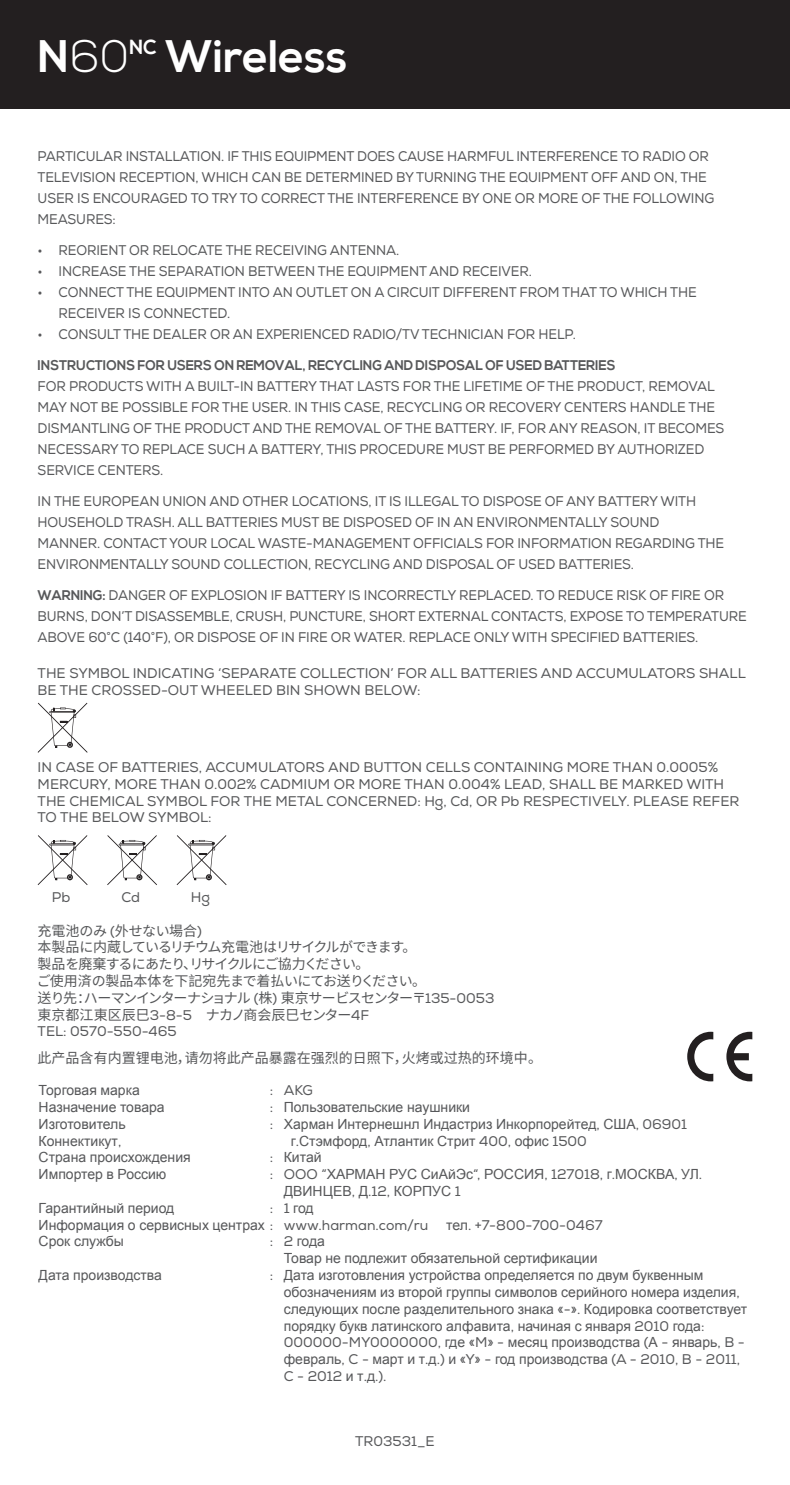
<style>
.page{position:relative;width:790px;height:1485px;background:#fff}
.page>*{position:absolute;margin:0;border:0;box-sizing:border-box;transform-origin:0 0}
.t1{font:700 45.5px "Nexa";color:#fff}
.t2{font:300 45.5px "Nexa";color:#fff}
.t3{font:700 20.3px "Nexa";color:#fff}
.t4{font:14px/21px "Nexa";letter-spacing:-.01em;color:#57585a;scale:.95 1}
.t5{font:14px/16.8px "Arial";color:#57585a}
.t6{font:14px/16.8px "Nexa";letter-spacing:-.01em;color:#57585a}
.t7{font:700 14px "Nexa";letter-spacing:-.01em;color:#57585a;scale:.95 1}
.t8{font:14px "Noto Sans CJ Ksc";color:#57585a}
.t9{font:14px "Noto Sans CJ Ksc";letter-spacing:-.025em;color:#57585a}
.t10{font:14px "Noto Sans CJ Ksc";letter-spacing:-.085em;color:#57585a}
.t11{font:14px "Noto Sans CJ Ksc";letter-spacing:-.07em;color:#57585a}
.t12{font:14px "Noto Sans CJ Ksc";letter-spacing:-.065em;color:#57585a}
.s1{font-weight:700}
.s2{font-family:"Nexa"}
.s3{font-family:"Arial"}
</style>
<div class="page">
<div style="left:0;top:0;width:790px;height:109px;background:#231f20"></div>
<svg style="left:38px;top:702px;width:50px;height:50px"></svg>
<svg style="left:38px;top:835px;width:50px;height:50px"></svg>
<svg style="left:107px;top:835px;width:50px;height:50px"></svg>
<svg style="left:177px;top:835px;width:49px;height:50px"></svg>
<svg style="left:687px;top:1031px;width:65px;height:50px"></svg>
<p class="t2" style="left:38px;top:29px;width:93px"><span class="s1">N</span>60</p>
<p class="t3" style="left:129px;top:35px;width:29px">NC</p>
<p class="t1" style="left:165px;top:30px;width:184px">Wireless</p>
<p class="t4" style="left:38px;top:145px;width:713px">PARTICULAR INSTALLATION. IF THIS EQUIPMENT DOES CAUSE HARMFUL INTERFERENCE TO RADIO OR TELEVISION RECEPTION, WHICH CAN BE DETERMINED BY TURNING THE EQUIPMENT OFF AND ON, THE USER IS ENCOURAGED TO TRY TO CORRECT THE INTERFERENCE BY ONE OR MORE OF THE FOLLOWING MEASURES:</p>
<p class="t4" style="left:38px;top:239px;width:382px">• REORIENT OR RELOCATE THE RECEIVING ANTENNA.</p>
<p class="t4" style="left:38px;top:260px;width:522px">• INCREASE THE SEPARATION BETWEEN THE EQUIPMENT AND RECEIVER.</p>
<p class="t4" style="left:59px;top:281px;width:673px;text-indent:-21px">• CONNECT THE EQUIPMENT INTO AN OUTLET ON A CIRCUIT DIFFERENT FROM THAT TO WHICH THE<br>RECEIVER IS CONNECTED.</p>
<p class="t4" style="left:38px;top:323px;width:568px">• CONSULT THE DEALER OR AN EXPERIENCED RADIO/TV TECHNICIAN FOR HELP.</p>
<p class="t7" style="left:38px;top:356px;width:610px">INSTRUCTIONS FOR USERS ON REMOVAL, RECYCLING AND DISPOSAL OF USED BATTERIES</p>
<p class="t4" style="left:38px;top:375px;width:724px">FOR PRODUCTS WITH A BUILT-IN BATTERY THAT LASTS FOR THE LIFETIME OF THE PRODUCT, REMOVAL MAY NOT BE POSSIBLE FOR THE USER. IN THIS CASE, RECYCLING OR RECOVERY CENTERS HANDLE THE DISMANTLING OF THE PRODUCT AND THE REMOVAL OF THE BATTERY. IF, FOR ANY REASON, IT BECOMES NECESSARY TO REPLACE SUCH A BATTERY, THIS PROCEDURE MUST BE PERFORMED BY AUTHORIZED SERVICE CENTERS.</p>
<p class="t4" style="left:38px;top:490px;width:724px">IN THE EUROPEAN UNION AND OTHER LOCATIONS, IT IS ILLEGAL TO DISPOSE OF ANY BATTERY WITH HOUSEHOLD TRASH. ALL BATTERIES MUST BE DISPOSED OF IN AN ENVIRONMENTALLY SOUND MANNER. CONTACT YOUR LOCAL WASTE-MANAGEMENT OFFICIALS FOR INFORMATION REGARDING THE ENVIRONMENTALLY SOUND COLLECTION, RECYCLING AND DISPOSAL OF USED BATTERIES.</p>
<p class="t4" style="left:38px;top:584px;width:748px"><span class="s1">WARNING:</span> DANGER OF EXPLOSION IF BATTERY IS INCORRECTLY REPLACED. TO REDUCE RISK OF FIRE OR<br>BURNS, DON’T DISASSEMBLE, CRUSH, PUNCTURE, SHORT EXTERNAL CONTACTS, EXPOSE TO TEMPERATURE<br>ABOVE 60°C (140°F), OR DISPOSE OF IN FIRE OR WATER. REPLACE ONLY WITH SPECIFIED BATTERIES.</p>
<p class="t6" style="left:38px;top:665px;width:709px">THE SYMBOL INDICATING ‘SEPARATE COLLECTION’ FOR ALL BATTERIES AND ACCUMULATORS SHALL<br>BE THE CROSSED-OUT WHEELED BIN SHOWN BELOW:</p>
<p class="t6" style="left:38px;top:759px;width:703px">IN CASE OF BATTERIES, ACCUMULATORS AND BUTTON CELLS CONTAINING MORE THAN 0.0005% MERCURY, MORE THAN 0.002% CADMIUM OR MORE THAN 0.004% LEAD, SHALL BE MARKED WITH THE CHEMICAL SYMBOL FOR THE METAL CONCERNED: Hg, Cd, OR Pb RESPECTIVELY. PLEASE REFER TO THE BELOW SYMBOL:</p>
<p class="t6" style="left:52px;top:888px;width:20px">Pb</p>
<p class="t6" style="left:121px;top:888px;width:20px">Cd</p>
<p class="t6" style="left:191px;top:888px;width:21px">Hg</p>
<p class="t9" style="left:38px;top:922px;width:166px">充電池のみ <span class="s2">(</span>外せない場合<span class="s2">)</span></p>
<p class="t11" style="left:38px;top:939px;width:380px">本製品に内蔵しているリチウム充電池はリサイクルができます。</p>
<p class="t12" style="left:38px;top:956px;width:333px">製品を廃棄するにあたり、リサイクルにご協力ください。</p>
<p class="t9" style="left:37px;top:972px;width:391px">ご使用済の製品本体を下記宛先まで着払いにてお送りください。</p>
<p class="t10" style="left:38px;top:989px;width:458px">送り先：ハーマンインターナショナル <span class="s2">(</span>株<span class="s2">)</span> 東京サービスセンター〒<span class="s2">135-0053</span></p>
<p class="t8" style="left:38px;top:1006px;width:333px">東京都江東区辰巳<span class="s2">3-8-5</span>　ナカノ商会辰巳センター<span class="s2">4F</span></p>
<p class="t6" style="left:38px;top:1023px;width:141px">TEL: 0570-550-465</p>
<p class="t8" style="left:38px;top:1049px;width:506px">此产品含有内置锂电池，请勿将此产品暴露在强烈的日照下，火烤或过热的环境中。</p>
<p class="t5" style="left:39px;top:1081px;width:103px">Торговая марка</p>
<p class="t6" style="left:270px;top:1082px;width:45px">: AKG</p>
<p class="t5" style="left:39px;top:1098px;width:128px">Назначение товара</p>
<p class="t5" style="left:270px;top:1098px;width:202px"><span class="s2">:</span> Пользовательские наушники</p>
<p class="t5" style="left:39px;top:1115px;width:89px">Изготовитель</p>
<p class="t5" style="left:270px;top:1115px;width:419px"><span class="s2">:</span> Харман Интернешнл Индастриз Инкорпорейтед<span class="s2">,</span> США<span class="s2">, 06901</span></p>
<p class="t5" style="left:39px;top:1132px;width:84px">Коннектикут<span class="s2">,</span></p>
<p class="t5" style="left:291px;top:1132px;width:298px">г<span class="s2">.</span>Стэмфорд<span class="s2">,</span> Атлантик Стрит <span class="s2">400,</span> офис <span class="s2">1500</span></p>
<p class="t5" style="left:39px;top:1149px;width:154px">Страна происхождения</p>
<p class="t5" style="left:270px;top:1149px;width:53px"><span class="s2">:</span> Китай</p>
<p class="t5" style="left:39px;top:1165px;width:129px">Импортер в Россию</p>
<p class="t5" style="left:284px;top:1165px;width:420px;text-indent:-14px"><span class="s2">: OOO “</span>ХАРМАН РУС СиАйЭс<span class="s2">“,</span> РОССИЯ<span class="s2">, 127018,</span> г<span class="s2">.</span>МОСКВА<span class="s2">,</span> УЛ<span class="s2">.<br></span>ДВИНЦЕВ<span class="s2">,</span> Д<span class="s2">.12,</span> КОРПУС <span class="s2">1</span></p>
<p class="t5" style="left:39px;top:1199px;width:137px">Гарантийный период</p>
<p class="t5" style="left:270px;top:1199px;width:45px"><span class="s2">: 1</span> год</p>
<p class="t5" style="left:39px;top:1216px;width:391px">Информация о сервисных центрах <span class="s2">: www.harman.com/ru</span></p>
<p class="t6" style="left:446px;top:1216px;width:158px"><span class="s3">тел</span>. +7-800-700-0467</p>
<p class="t5" style="left:39px;top:1233px;width:87px">Срок службы</p>
<p class="t5" style="left:270px;top:1233px;width:57px"><span class="s2">: 2</span> года</p>
<p class="t5" style="left:284px;top:1249px;width:315px">Товар не подлежит обязательной сертификации</p>
<p class="t5" style="left:39px;top:1266px;width:125px">Дата производства</p>
<p class="t5" style="left:284px;top:1266px;width:465px;text-indent:-14px"><span class="s2">:</span> Дата изготовления устройства определяется по двум буквенным обозначениям из второй группы символов серийного номера изделия<span class="s2">, </span>следующих после разделительного знака <span class="s2">«-».</span> Кодировка соответствует порядку букв латинского алфавита<span class="s2">,</span> начиная с января <span class="s2">2010</span> года<span class="s2">:<br>000000-MY0000000,</span> где <span class="s2">«M» -</span> месяц производства <span class="s2">(</span>А <span class="s2">-</span> январь<span class="s2">, B - </span>февраль<span class="s2">, C -</span> март и т<span class="s2">.</span>д<span class="s2">.)</span> и <span class="s2">«Y» -</span> год производства <span class="s2">(A - 2010, B - 2011, C - 2012</span> и т<span class="s2">.</span>д<span class="s2">.).</span></p>
<p class="t6" style="left:355px;top:1432px;width:81px">TR03531_E</p>
</div>
